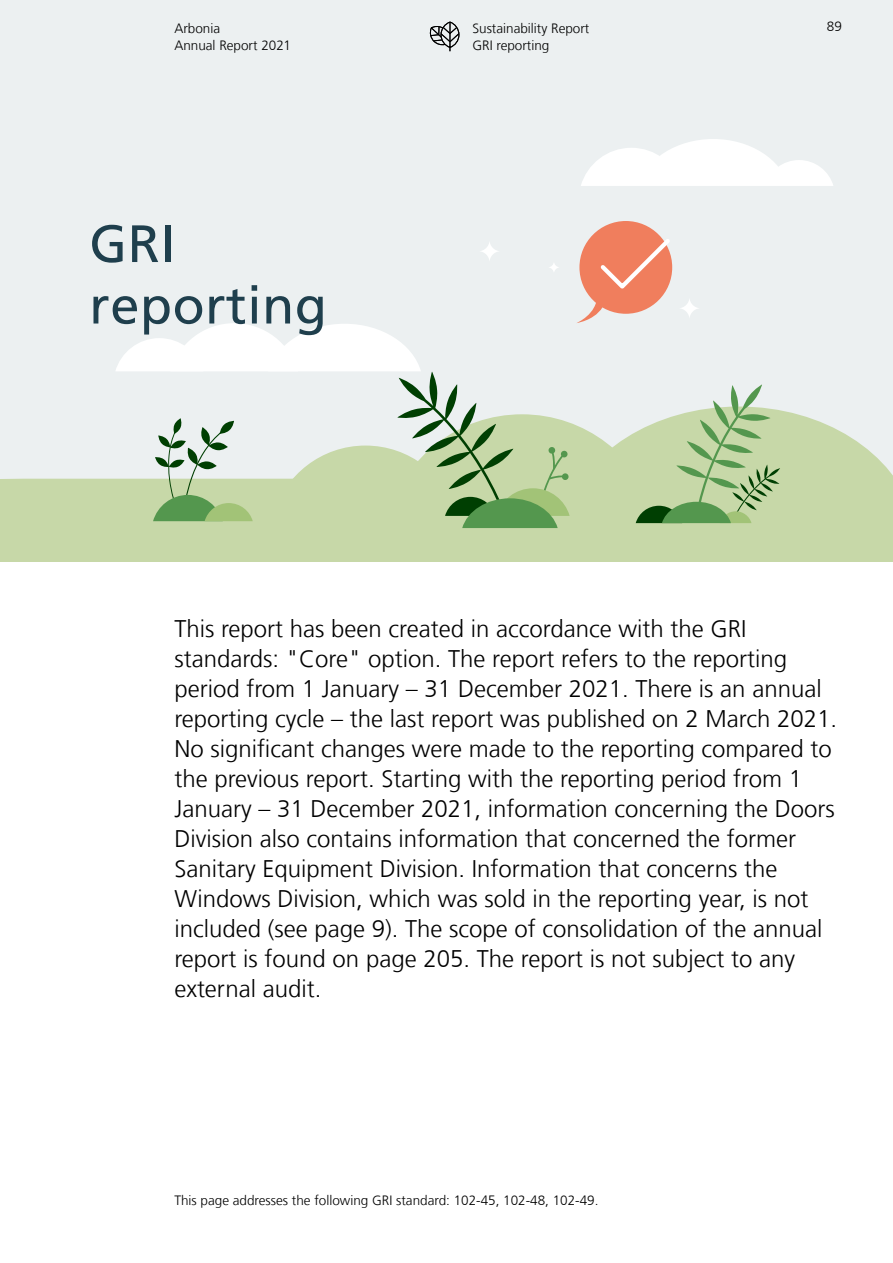
<style>
.page{position:relative;width:893px;height:1263px;background:#fff}
.page>*{position:absolute;margin:0;border:0;box-sizing:border-box;transform-origin:0 0}
.t1{font:52.5px/61.5px "Frutiger LT Com";letter-spacing:.01em;color:#1f3f4d}
.t2{font:300 24px/30px "Frutiger LT Com";color:#000}
.t3{font:300 13.5px/16.5px "Frutiger LT Com";color:#000}
</style>
<div class="page">
<div style="left:0;top:0;width:893px;height:561px;background:#ecf0f1"></div>
<div style="left:0;top:479px;width:893px;height:82px;background:#c7d8a8"></div>
<svg style="left:581px;top:139px;width:252px;height:47px"></svg>
<div style="left:579px;top:221px;width:93px;height:93px;background:#f07e5d;border-radius:50%"></div>
<svg style="left:115px;top:235px;width:778px;height:293px"></svg>
<svg style="left:429px;top:21px;width:31px;height:30px"></svg>
<p class="t3" style="left:174px;top:20px;width:47px">Arbonia</p>
<p class="t3" style="left:827px;top:19px;width:17px">89</p>
<p class="t3" style="left:174px;top:37px;width:118px">Annual Report 2021</p>
<p class="t3" style="left:472px;top:20px;width:119px">Sustainability Report<br>GRI reporting</p>
<h1 class="t1" style="left:89px;top:213px;width:239px">GRI reporting</h1>
<p class="t2" style="left:174px;top:614px;width:664px">This report has been created in accordance with the GRI standards: "Core" option. The report refers to the reporting period from 1 January – 31 December 2021. There is an annual reporting cycle – the last report was published on 2 March 2021.<br>No significant changes were made to the reporting compared to the previous report. Starting with the reporting period from 1<br>January – 31 December 2021, information concerning the Doors Division also contains information that concerned the former Sanitary Equipment Division. Information that concerns the Windows Division, which was sold in the reporting year, is not included (see page 9). The scope of consolidation of the annual report is found on page 205. The report is not subject to any external audit.</p>
<p class="t3" style="left:174px;top:1192px;width:426px">This page addresses the following GRI standard: 102-45, 102-48, 102-49.</p>
</div>
